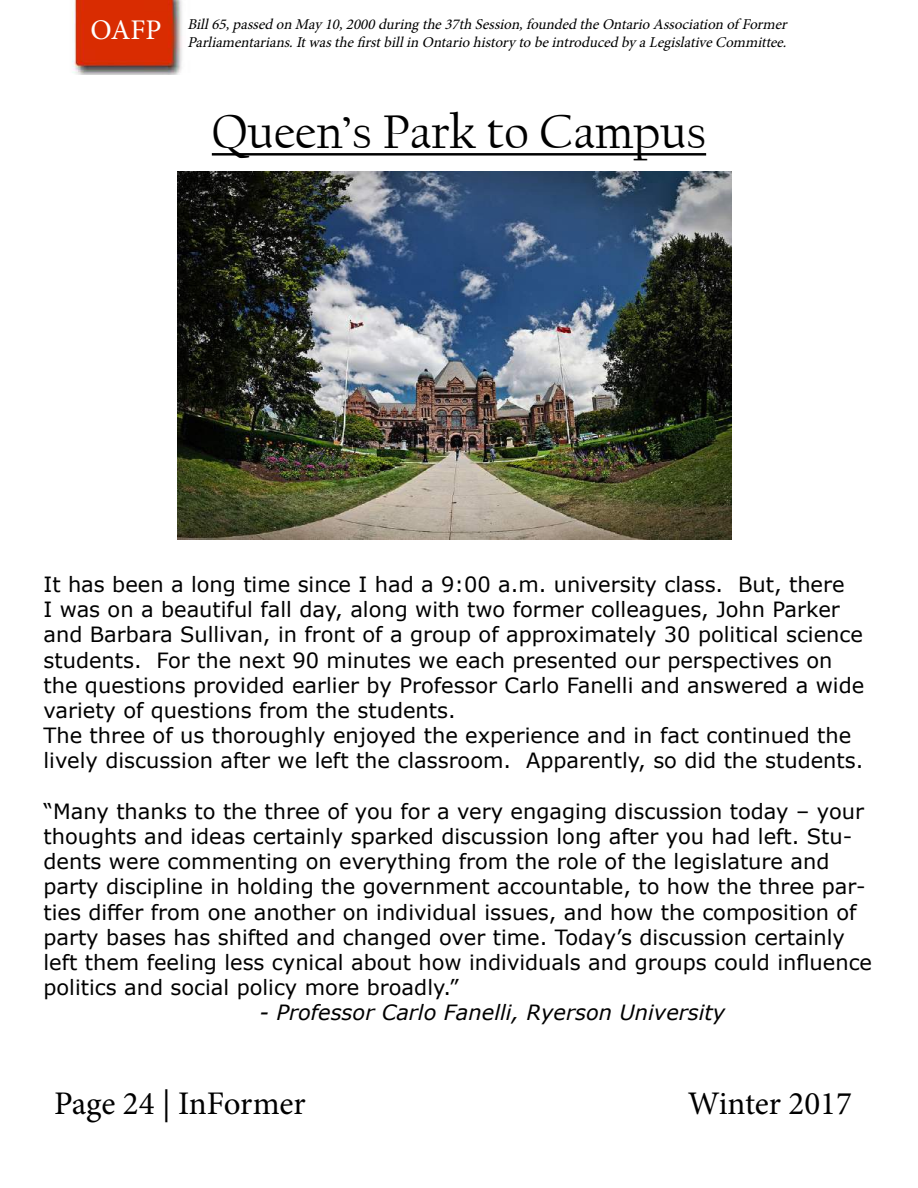
<style>
.page{position:relative;width:918px;height:1188px;background:#fff}
.page>*{position:absolute;margin:0;border:0;box-sizing:border-box;transform-origin:0 0}
.t1{font:49.5px "Californian FB";color:#000}
.t2{font:33px "Minion Pro";letter-spacing:-.005em;color:#000}
.t3{font:21px/25.2px "Verdana";color:#000}
.t4{font:italic 21px "Verdana";color:#000}
.t5{font:italic 15px/18px "Minion Pro";color:#000;text-align:right}
.s1{font-style:normal;font-size:28.5px;color:#fff}
</style>
<div class="page">
<img style="left:72px;top:0;width:110px;height:75px">
<hr style="left:212px;top:153px;width:494px;height:3px;background:#000">
<img style="left:178px;top:171px;width:553px;height:369px">
<p class="t5" style="left:90px;top:15px;width:702px"><span class="s1">O A F P</span> Bill65,passedon May10,2000duringthe37th Session,foundedtheOntarioAssociation of Former<br>Parliamentarians.Itwasthefirstbillin OntariohistorytobeintroducedbyaLegislativeCommittee.</p>
<h1 class="t1" style="left:212px;top:104px;width:496px">Queen’s Park to Campus</h1>
<p class="t3" style="left:44px;top:572px;width:822px">It has been a long time since I had a 9:00 a.m. university class. But, there<br>I was on a beautiful fall day, along with two former colleagues, John Parker and Barbara Sullivan, in front of a group of approximately 30 political science students. For the next 90 minutes we each presented our perspectives on the questions provided earlier by Professor Carlo Fanelli and answered a wide variety of questions from the students.<br>The three of us thoroughly enjoyed the experience and in fact continued the lively discussion after we left the classroom. Apparently, so did the students.</p>
<p class="t3" style="left:44px;top:798px;width:830px">“Many thanks to the three of you for a very engaging discussion today – your thoughts and ideas certainly sparked discussion long after you had left. Stu&shy;dents were commenting on everything from the role of the legislature and party discipline in holding the government accountable, to how the three par&shy;ties differ from one another on individual issues, and how the composition of party bases has shifted and changed over time. Today’s discussion certainly left them feeling less cynical about how individuals and groups could influence politics and social policy more broadly.”</p>
<p class="t4" style="left:260px;top:998px;width:467px">- Professor Carlo Fanelli, Ryerson University</p>
<h2 class="t2" style="left:54px;top:1082px;width:253px">Page 24 | InFormer</h2>
<h2 class="t2" style="left:688px;top:1082px;width:166px">Winter 2017</h2>
</div>
